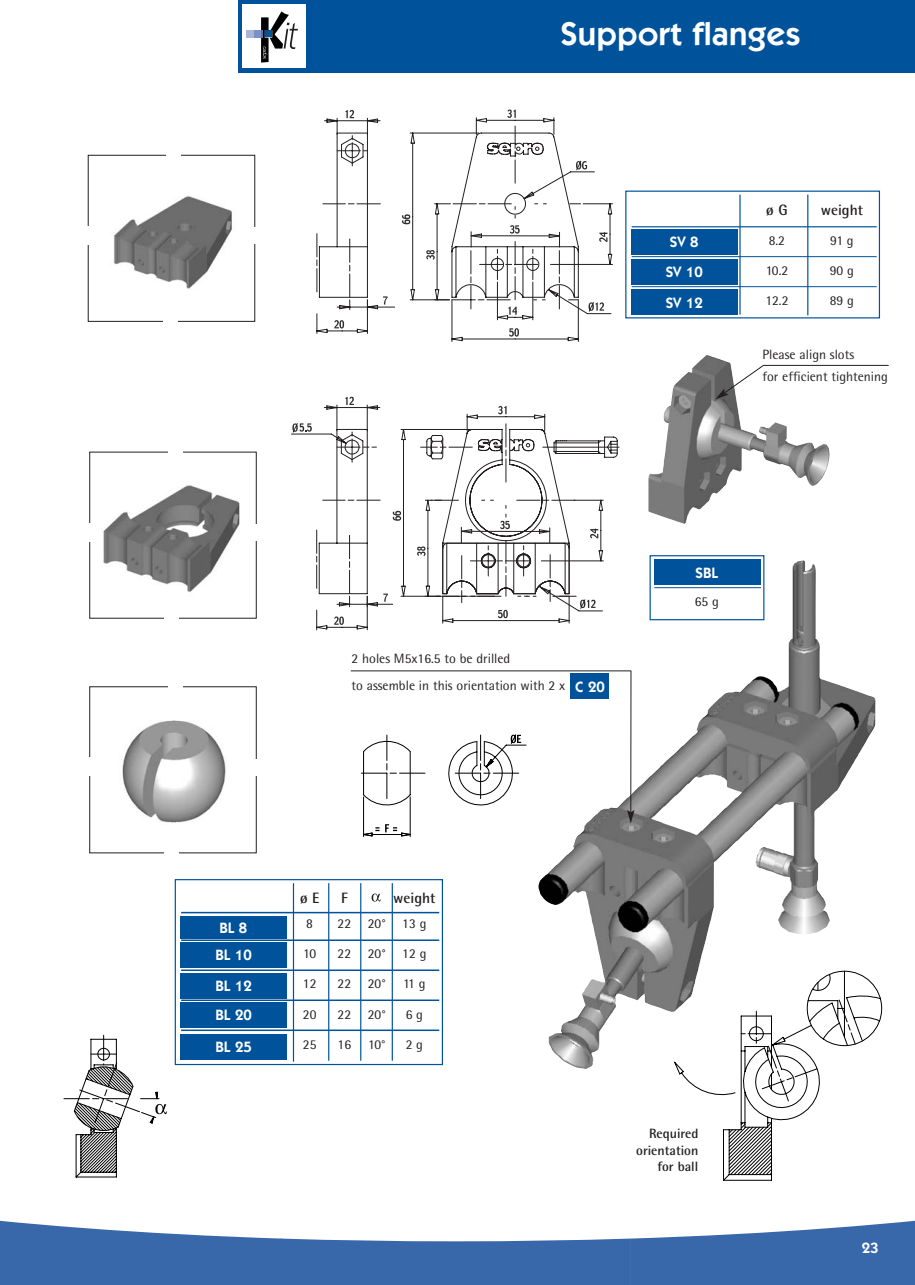
<style>
.page{position:relative;width:915px;height:1285px;background:#fff}
.page>*{position:absolute;margin:0;border:0;box-sizing:border-box;transform-origin:0 0}
.t1{font:600 33px "Itc Kabel";letter-spacing:.015em;color:#fff}
.t2{font:600 15px/26.8px "Itc Kabel";color:#fff}
.t3{font:700 15px "Rotis Semi Sans";color:#231f20}
.t4{font:13.5px/27px "Rotis Semi Sans";color:#231f20}
.t5{font:700 13.5px/16.2px "Rotis Semi Sans";color:#231f20;text-align:right}
</style>
<div class="page">
<div style="left:237px;top:0;width:81px;height:72px;background:#00539b"></div>
<div style="left:315px;top:0;width:599px;height:72px;background:#00539b"></div>
<div style="left:242px;top:4px;width:63px;height:64px;background:#fff"></div>
<div style="left:253px;top:30px;width:8px;height:8px;background:#7a91c3"></div>
<div style="left:246px;top:30px;width:8px;height:8px;background:#a9b5d8"></div>
<svg style="left:261px;top:11px;width:37px;height:52px"></svg>
<svg style="left:0;top:1220px;width:914px;height:64px"></svg>
<div style="left:175px;top:878px;width:268px;height:186px;border:1px solid #00539b"></div>
<hr style="left:181px;top:911px;width:258px;height:2px;background:#00539b">
<hr style="left:181px;top:939px;width:258px;height:1px;background:#00539b">
<hr style="left:181px;top:969px;width:258px;height:1px;background:#00539b">
<hr style="left:181px;top:999px;width:258px;height:1px;background:#00539b">
<hr style="left:181px;top:1029px;width:258px;height:1px;background:#00539b">
<svg style="left:371px;top:893px;width:9px;height:8px"></svg>
<hr style="left:293px;top:883px;width:1px;height:178px;background:#00539b">
<hr style="left:328px;top:883px;width:1px;height:177px;background:#00539b">
<hr style="left:391px;top:883px;width:2px;height:177px;background:#00539b">
<hr style="left:360px;top:883px;width:1px;height:177px;background:#00539b">
<div style="left:180px;top:915px;width:106px;height:23px;background:#00539b"></div>
<div style="left:180px;top:942px;width:107px;height:25px;background:#00539b"></div>
<div style="left:180px;top:972px;width:107px;height:26px;background:#00539b"></div>
<div style="left:180px;top:1002px;width:107px;height:26px;background:#00539b"></div>
<div style="left:180px;top:1034px;width:107px;height:25px;background:#00539b"></div>
<img style="left:87px;top:163px;width:169px;height:148px">
<img style="left:103px;top:459px;width:154px;height:149px">
<img style="left:122px;top:698px;width:135px;height:149px">
<svg style="left:402px;top:109px;width:210px;height:233px"></svg>
<svg style="left:316px;top:110px;width:79px;height:224px"></svg>
<hr style="left:542px;top:447px;width:77px;height:1px;background:#231f20">
<img style="left:648px;top:355px;width:181px;height:169px">
<img style="left:548px;top:560px;width:327px;height:509px">
<svg style="left:673px;top:970px;width:209px;height:211px"></svg>
<svg style="left:63px;top:965px;width:126px;height:213px"></svg>
<svg style="left:361px;top:716px;width:189px;height:136px"></svg>
<svg style="left:625px;top:190px;width:255px;height:129px"></svg>
<hr style="left:631px;top:256px;width:245px;height:1px;background:#00539b">
<hr style="left:631px;top:286px;width:245px;height:1px;background:#00539b">
<hr style="left:739px;top:195px;width:1px;height:119px;background:#00539b">
<hr style="left:807px;top:195px;width:1px;height:120px;background:#00539b">
<div style="left:630px;top:229px;width:107px;height:25px;background:#00539b"></div>
<div style="left:630px;top:259px;width:107px;height:25px;background:#00539b"></div>
<div style="left:630px;top:289px;width:107px;height:26px;background:#00539b"></div>
<div style="left:654px;top:559px;width:106px;height:26px;background:#00539b"></div>
<div style="left:649px;top:555px;width:115px;height:65px;border:1px solid #00539b"></div>
<hr style="left:654px;top:587px;width:106px;height:1px;background:#00539b">
<hr style="left:350px;top:670px;width:281px;height:1px;background:#231f20">
<svg style="left:626px;top:670px;width:8px;height:153px"></svg>
<svg style="left:715px;top:364px;width:49px;height:35px"></svg>
<svg style="left:291px;top:396px;width:327px;height:234px"></svg>
<div style="left:570px;top:673px;width:39px;height:25px;background:#00539b"></div>
<hr style="left:763px;top:365px;width:125px;height:1px;background:#231f20">
<hr style="left:86px;top:226px;width:4px;height:18px;background:#fff">
<hr style="left:253px;top:227px;width:3px;height:17px;background:#fff">
<hr style="left:254px;top:524px;width:4px;height:17px;background:#fff">
<hr style="left:254px;top:759px;width:4px;height:16px;background:#fff">
<h1 class="t1" style="left:560px;top:22px;width:241px">Support flanges</h1>
<p class="t2" style="left:665px;top:229px;width:39px;line-height:29.1px">SV 8<br>SV 10</p>
<p class="t2" style="left:665px;top:290px;width:39px">SV 12</p>
<p class="t3" style="left:766px;top:204px;width:23px">ø G</p>
<p class="t3" style="left:820px;top:204px;width:44px">weight</p>
<p class="t4" style="left:768px;top:228px;width:18px">8.2</p>
<p class="t4" style="left:829px;top:228px;width:25px">91 g</p>
<p class="t4" style="left:765px;top:258px;width:24px">10.2</p>
<p class="t4" style="left:829px;top:258px;width:26px">90 g</p>
<p class="t4" style="left:765px;top:288px;width:25px">12.2</p>
<p class="t4" style="left:829px;top:288px;width:26px">89 g</p>
<p class="t4" style="left:762px;top:344px;width:127px;line-height:22.5px">Please align slots<br>for efficient tightening</p>
<p class="t4" style="left:351px;top:646px;width:215px">2 holes M5x16.5 to be drilled<br>to assemble in this orientation with 2 x</p>
<p class="t2" style="left:575px;top:674px;width:31px">C 20</p>
<p class="t2" style="left:695px;top:560px;width:24px">SBL</p>
<p class="t4" style="left:694px;top:588px;width:26px">65 g</p>
<p class="t2" style="left:215px;top:915px;width:38px">BL 8<br>BL 10</p>
<p class="t2" style="left:215px;top:971px;width:38px;line-height:29.7px">BL 12<br>BL 20</p>
<p class="t2" style="left:215px;top:1034px;width:38px">BL 25</p>
<p class="t3" style="left:300px;top:892px;width:21px">ø E</p>
<p class="t3" style="left:341px;top:892px;width:8px">F</p>
<p class="t3" style="left:393px;top:892px;width:44px">weight</p>
<p class="t4" style="left:306px;top:911px;width:8px">8</p>
<p class="t4" style="left:337px;top:911px;width:90px">22 20° 13 g</p>
<p class="t4" style="left:303px;top:941px;width:15px">10</p>
<p class="t4" style="left:337px;top:941px;width:90px">22 20° 12 g</p>
<p class="t4" style="left:303px;top:971px;width:15px">12</p>
<p class="t4" style="left:337px;top:971px;width:50px">22 20°</p>
<p class="t4" style="left:403px;top:971px;width:24px">11 g</p>
<p class="t4" style="left:303px;top:1001px;width:15px">20</p>
<p class="t4" style="left:337px;top:1001px;width:50px">22 20°</p>
<p class="t4" style="left:405px;top:1001px;width:19px">6 g</p>
<p class="t4" style="left:303px;top:1031px;width:15px">25</p>
<p class="t4" style="left:337px;top:1031px;width:15px">16</p>
<p class="t4" style="left:368px;top:1031px;width:19px">10°</p>
<p class="t4" style="left:405px;top:1031px;width:19px">2 g</p>
<p class="t5" style="left:636px;top:1126px;width:64px">Required orientation for ball</p>
<p class="t2" style="left:861px;top:1235px;width:18px">23</p>
</div>
